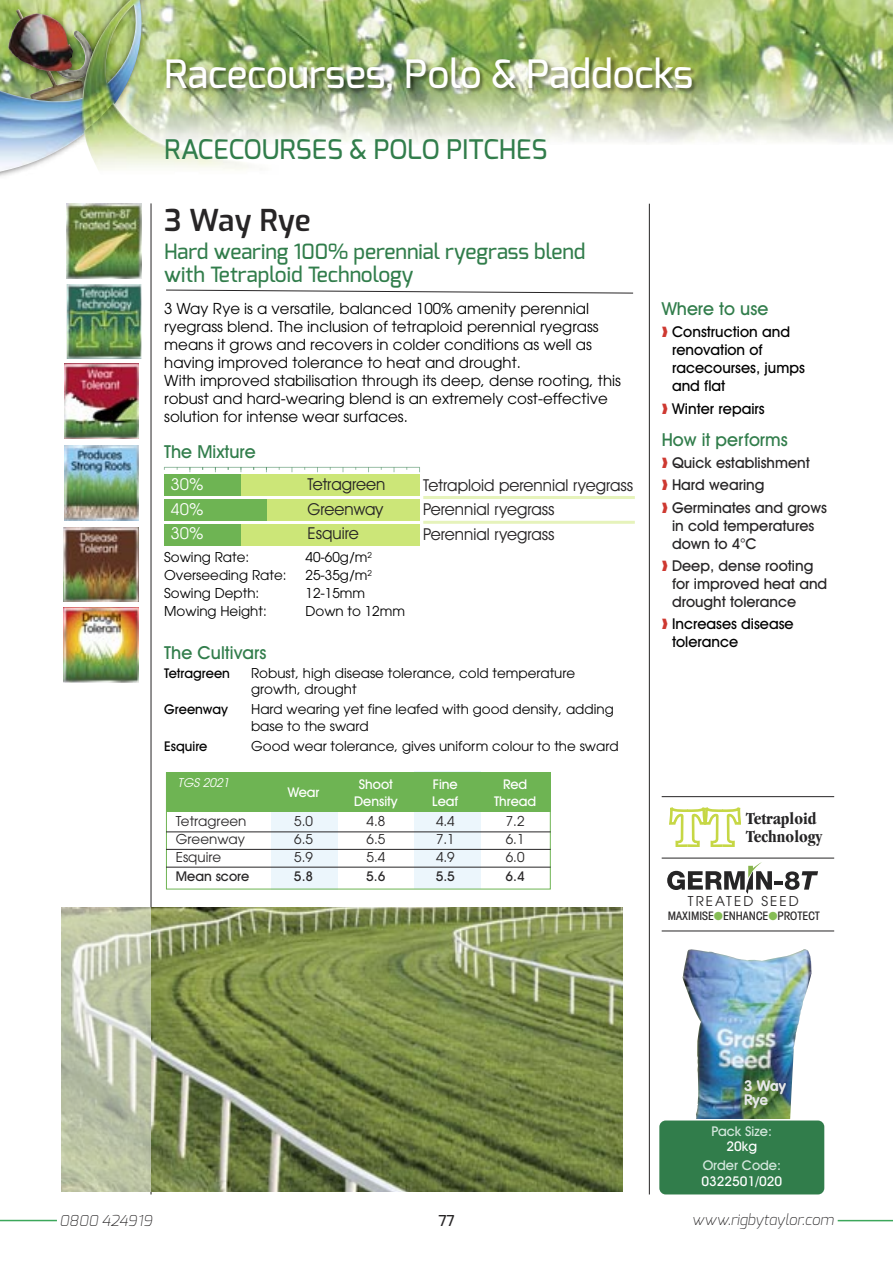
<style>
.page{position:relative;width:893px;height:1263px;background:#fff}
.page>*{position:absolute;margin:0;border:0;box-sizing:border-box;transform-origin:0 0}
.t1{font:500 39px "Exo";color:#fff}
.t2{font:600 30px "Exo";color:#272526}
.t3{font:500 27px "Exo";color:#317d4b}
.t4{font:500 21px/22.2px "Exo";color:#317d4b}
.t5{font:500 18px "Avant Garde IT Cby BT";color:#317d4b}
.t6{font:700 condensed 17.4px/17.4px "Garamond";color:#262526}
.t7{font:16.5px "Avant Garde IT Cby BT";color:#272526}
.t8{font:16.5px "Avant Garde IT Cby BT";color:#fff}
.t9{font:15px/18px "Avant Garde";color:#000}
.t10{font:500 15px/18px "Avant Garde IT Cby BT";color:#272526}
.t11{font:500 15px/18px "Avant Garde IT Cby BT";color:#000}
.t12{font:italic 200 15px "Exo";color:#272526}
.t13{font:700 15px/13.5px "VAG Rounded";color:#e7e8e9}
.t14{font:500 15px "Exo";color:#272526}
.t15{font:13.5px/16.2px "Avant Garde";color:#000}
.t16{font:13.5px "Avant Garde";color:#272526}
.t17{font:500 13.5px/16.2px "Avant Garde IT Cby BT";color:#fff}
.t18{font:500 13.5px "Avant Garde IT Cby BT";color:#000}
.t19{font:500 13.5px "Avant Garde IT Cby BT";color:#272526}
.t20{font:500 13.5px/15px "Avant Garde IT Cby BT";color:#d5e8de;text-align:center}
.t21{font:13.5px "Avant Garde";letter-spacing:.155em;color:#272526}
.t22{font:italic 12px "Avant Garde";color:#fff}
.t23{font:500 condensed 11.7px "Avant Garde IT Cby BT";color:#272526}
.s1{color:#ce3931}
.s2{color:#86bd56}
.s3{color:#fff}
.s4{color:#d5e8de}
</style>
<div class="page">
<hr style="left:0;top:1220px;width:57px;height:1px;background:#3ca75b">
<hr style="left:838px;top:1220px;width:55px;height:1px;background:#3ca75b">
<img style="left:290px;top:0;width:603px;height:143px">
<img style="left:0;top:0;width:290px;height:177px">
<img style="left:0;top:0;width:144px;height:174px">
<img style="left:84px;top:102px;width:194px;height:72px">
<img style="left:159px;top:44px;width:678px;height:77px">
<svg style="left:166px;top:290px;width:467px;height:3px"></svg>
<hr style="left:649px;top:204px;width:1px;height:990px;background:#272526">
<div style="left:659px;top:1120px;width:165px;height:74px;background:#317d4b;border-radius:6px"></div>
<hr style="left:151px;top:203px;width:1px;height:991px;background:#272526">
<img style="left:682px;top:949px;width:130px;height:170px">
<svg style="left:667px;top:862px;width:151px;height:32px"></svg>
<hr style="left:662px;top:796px;width:172px;height:1px;background:#272526">
<hr style="left:662px;top:858px;width:172px;height:1px;background:#272526">
<hr style="left:662px;top:931px;width:172px;height:1px;background:#272526">
<svg style="left:670px;top:807px;width:71px;height:40px"></svg>
<img style="left:67px;top:204px;width:74px;height:74px">
<img style="left:64px;top:364px;width:75px;height:74px">
<img style="left:64px;top:445px;width:75px;height:75px">
<img style="left:64px;top:527px;width:74px;height:75px">
<img style="left:64px;top:608px;width:74px;height:74px">
<div style="left:165px;top:499px;width:255px;height:22px;background:#cce678"></div>
<div style="left:165px;top:499px;width:102px;height:22px;background:#6eb453"></div>
<div style="left:165px;top:475px;width:255px;height:21px;background:#cce678"></div>
<div style="left:165px;top:475px;width:76px;height:21px;background:#6eb453"></div>
<div style="left:165px;top:524px;width:255px;height:21px;background:#cce678"></div>
<div style="left:165px;top:524px;width:76px;height:21px;background:#6eb453"></div>
<hr style="left:164px;top:467px;width:256px;height:1px;background:#317d4b;opacity:.5">
<hr style="left:423px;top:496px;width:212px;height:3px;background:#e6f3bb">
<hr style="left:423px;top:521px;width:212px;height:3px;background:#e6f3bb">
<div style="left:272px;top:772px;width:66px;height:117px;background:#ecf6fc"></div>
<div style="left:414px;top:772px;width:66px;height:117px;background:#ecf6fc"></div>
<div style="left:166px;top:772px;width:385px;height:40px;background:#6eb453"></div>
<div style="left:166px;top:772px;width:385px;height:117px;border:1px solid #6eb453"></div>
<hr style="left:166px;top:832px;width:385px;height:1px;background:#272526">
<hr style="left:166px;top:849px;width:385px;height:1px;background:#272526">
<hr style="left:166px;top:867px;width:385px;height:1px;background:#272526">
<img style="left:67px;top:284px;width:74px;height:75px">
<img style="left:151px;top:907px;width:472px;height:285px">
<svg style="left:62px;top:907px;width:89px;height:285px;background:#c0c6ac"></svg>
<p class="t1" style="left:165px;top:51px;width:530px">Racecourses, Polo &amp; Paddocks</p>
<p class="t3" style="left:165px;top:134px;width:384px">RACECOURSES &amp; POLO PITCHES</p>
<p class="t2" style="left:164px;top:201px;width:148px">3 Way Rye</p>
<p class="t4" style="left:164px;top:244px;width:423px">Hard wearing 100% perennial ryegrass blend with Tetraploid Technology</p>
<p class="t9" style="left:164px;top:301px;width:458px">3 Way Rye is a versatile, balanced 100% amenity perennial ryegrass blend. The inclusion of tetraploid perennial ryegrass means it grows and recovers in colder conditions as well as having improved tolerance to heat and drought.<br>With improved stabilisation through its deep, dense rooting, this robust and hard-wearing blend is an extremely cost-effective solution for intense wear surfaces.</p>
<p class="t5" style="left:164px;top:445px;width:93px">The Mixture</p>
<p class="t8" style="left:170px;top:478px;width:35px">30%</p>
<p class="t7" style="left:307px;top:478px;width:80px">Tetragreen</p>
<p class="t8" style="left:170px;top:527px;width:35px">30%</p>
<p class="t7" style="left:307px;top:527px;width:53px">Esquire</p>
<p class="t8" style="left:170px;top:503px;width:35px">40%</p>
<p class="t7" style="left:307px;top:503px;width:77px">Greenway</p>
<p class="t15" style="left:164px;top:551px;width:87px">Sowing Rate:</p>
<p class="t15" style="left:306px;top:551px;width:68px">40-60g/m<sup>2</sup></p>
<p class="t15" style="left:164px;top:568px;width:124px">Overseeding Rate:</p>
<p class="t15" style="left:306px;top:568px;width:68px">25-35g/m<sup>2</sup></p>
<p class="t15" style="left:164px;top:586px;width:97px">Sowing Depth:</p>
<p class="t15" style="left:306px;top:586px;width:61px">12-15mm</p>
<p class="t15" style="left:164px;top:604px;width:104px">Mowing Height:</p>
<p class="t15" style="left:306px;top:604px;width:101px">Down to 12mm</p>
<p class="t7" style="left:423px;top:478px;width:212px">Tetraploid perennial ryegrass</p>
<p class="t7" style="left:423px;top:503px;width:133px">Perennial ryegrass</p>
<p class="t7" style="left:423px;top:528px;width:133px">Perennial ryegrass</p>
<p class="t5" style="left:164px;top:646px;width:104px">The Cultivars</p>
<p class="t18" style="left:164px;top:668px;width:67px">Tetragreen</p>
<p class="t15" style="left:251px;top:666px;width:326px">Robust, high disease tolerance, cold temperature growth, drought</p>
<p class="t18" style="left:164px;top:704px;width:65px">Greenway</p>
<p class="t15" style="left:251px;top:702px;width:364px">Hard wearing yet fine leafed with good density, adding base to the sward</p>
<p class="t18" style="left:164px;top:741px;width:45px">Esquire</p>
<p class="t15" style="left:251px;top:739px;width:369px">Good wear tolerance, gives uniform colour to the sward</p>
<p class="t22" style="left:178px;top:778px;width:55px">TGS 2021</p>
<p class="t17" style="left:288px;top:785px;width:33px">Wear</p>
<p class="t17" style="left:359px;top:777px;width:36px">Shoot</p>
<p class="t17" style="left:433px;top:777px;width:26px">Fine</p>
<p class="t17" style="left:503px;top:777px;width:26px">Red</p>
<p class="t17" style="left:354px;top:794px;width:45px">Density</p>
<p class="t17" style="left:432px;top:794px;width:28px">Leaf</p>
<p class="t17" style="left:494px;top:794px;width:44px">Thread</p>
<p class="t16" style="left:176px;top:816px;width:72px">Tetragreen</p>
<p class="t16" style="left:294px;top:816px;width:20px">5.0</p>
<p class="t16" style="left:367px;top:816px;width:20px">4.8</p>
<p class="t16" style="left:436px;top:816px;width:20px">4.4</p>
<p class="t16" style="left:506px;top:816px;width:20px">7.2</p>
<p class="t16" style="left:176px;top:834px;width:71px">Greenway</p>
<p class="t16" style="left:294px;top:834px;width:20px">6.5</p>
<p class="t16" style="left:367px;top:834px;width:20px">6.5</p>
<p class="t16" style="left:436px;top:834px;width:20px">7.1</p>
<p class="t16" style="left:506px;top:834px;width:20px">6.1</p>
<p class="t16" style="left:176px;top:852px;width:47px">Esquire</p>
<p class="t16" style="left:294px;top:852px;width:20px">5.9</p>
<p class="t16" style="left:367px;top:852px;width:20px">5.4</p>
<p class="t16" style="left:436px;top:852px;width:20px">4.9</p>
<p class="t16" style="left:506px;top:852px;width:20px">6.0</p>
<p class="t19" style="left:176px;top:871px;width:75px">Mean score</p>
<p class="t19" style="left:294px;top:871px;width:21px">5.8</p>
<p class="t19" style="left:366px;top:871px;width:21px">5.6</p>
<p class="t19" style="left:436px;top:871px;width:21px">5.5</p>
<p class="t19" style="left:505px;top:871px;width:21px">6.4</p>
<p class="t5" style="left:662px;top:302px;width:108px">Where to use</p>
<p class="t11" style="left:672px;top:325px;width:134px;text-indent:-10px"><span class="s1">❱</span> Construction and renovation of racecourses, jumps and flat</p>
<p class="t11" style="left:662px;top:401px;width:104px"><span class="s1">❱</span> Winter repairs</p>
<p class="t5" style="left:662px;top:433px;width:128px">How it performs</p>
<p class="t10" style="left:662px;top:455px;width:150px"><span class="s1">❱</span> Quick establishment</p>
<p class="t10" style="left:662px;top:477px;width:104px"><span class="s1">❱</span> Hard wearing</p>
<p class="t10" style="left:672px;top:500px;width:156px;text-indent:-10px"><span class="s1">❱</span> Germinates and grows in cold temperatures down to 4°C</p>
<p class="t10" style="left:672px;top:558px;width:157px;text-indent:-10px"><span class="s1">❱</span> Deep, dense rooting for improved heat and drought tolerance</p>
<p class="t11" style="left:672px;top:616px;width:123px;text-indent:-10px"><span class="s1">❱</span> Increases disease tolerance</p>
<p class="t6" style="left:746px;top:811px;width:78px">Tetraploid<br>Technology</p>
<p class="t21" style="left:688px;top:896px;width:113px">TREATED SEED</p>
<p class="t23" style="left:668px;top:912px;width:154px">MAXIMISE<span class="s2">●</span>ENHANCE<span class="s2">●</span>PROTECT</p>
<p class="t13" style="left:744px;top:1080px;width:43px">3 Way<br>Rye</p>
<p class="t20" style="left:712px;top:1125px;width:62px">Pack Size:<br><span class="s3">20kg</span></p>
<p class="t17" style="left:701px;top:1158px;width:82px"><span class="s4">Order Code:<br></span>0322501/020</p>
<p class="t12" style="left:60px;top:1212px;width:95px">0800 424919</p>
<p class="t14" style="left:438px;top:1212px;width:18px">77</p>
<p class="t12" style="left:692px;top:1211px;width:143px">www.rigbytaylor.com</p>
</div>
